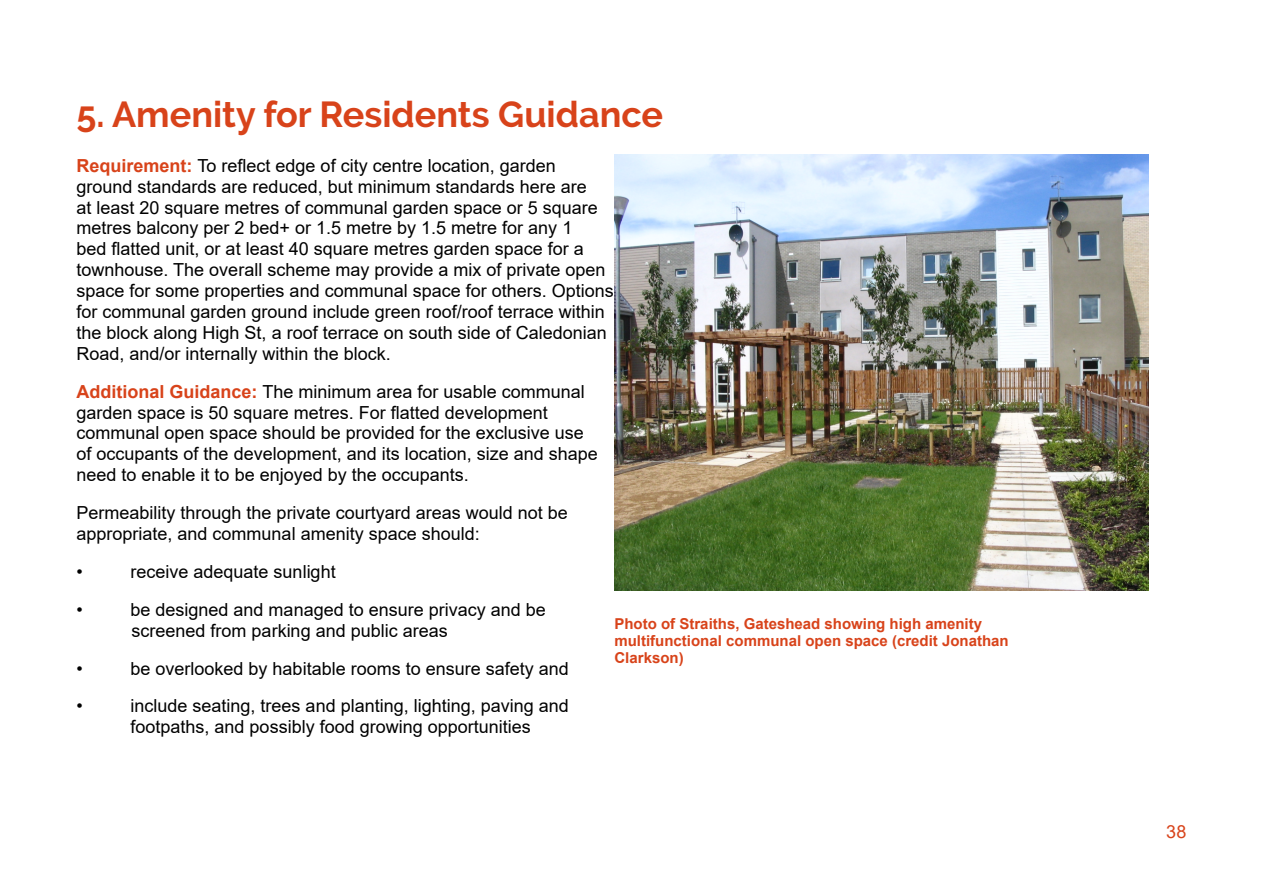
<style>
.page{position:relative;width:1263px;height:893px;background:#fff}
.page>*{position:absolute;margin:0;border:0;box-sizing:border-box;transform-origin:0 0}
.t1{font:700 36px "Raleway";color:#d8431a}
.t2{font:18px/20.9px "Arial";color:#000}
.t3{font:18px "Arial";color:#d8431a}
.t4{font:700 15px/17.4px "Arial";color:#d8431a}
.s1{font-weight:700;color:#d8431a}
</style>
<div class="page">
<img style="left:614px;top:154px;width:534px;height:436px">
<h1 class="t1" style="left:77px;top:94px;width:588px">5. Amenity for Residents Guidance</h1>
<p class="t2" style="left:77px;top:155px;width:539px"><span class="s1">Requirement:</span> To reflect edge of city centre location, garden ground standards are reduced, but minimum standards here are<br>at least 20 square metres of communal garden space or 5 square metres balcony per 2 bed+ or 1.5 metre by 1.5 metre for any 1<br>bed flatted unit, or at least 40 square metres garden space for a townhouse. The overall scheme may provide a mix of private open space for some properties and communal space for others. Options for communal garden ground include green roof/roof terrace within the block along High St, a roof terrace on south side of Caledonian Road, and/or internally within the block.</p>
<p class="t2" style="left:77px;top:381px;width:523px"><span class="s1">Additional Guidance:</span> The minimum area for usable communal garden space is 50 square metres. For flatted development communal open space should be provided for the exclusive use of occupants of the development, and its location, size and shape need to enable it to be enjoyed by the occupants.</p>
<p class="t2" style="left:77px;top:502px;width:493px">Permeability through the private courtyard areas would not be appropriate, and communal amenity space should:</p>
<p class="t2" style="left:77px;top:561px;width:8px">•</p>
<p class="t2" style="left:131px;top:561px;width:207px">receive adequate sunlight</p>
<p class="t2" style="left:77px;top:599px;width:8px">•</p>
<p class="t2" style="left:131px;top:599px;width:417px">be designed and managed to ensure privacy and be screened from parking and public areas</p>
<p class="t2" style="left:77px;top:658px;width:8px">•</p>
<p class="t2" style="left:131px;top:658px;width:440px">be overlooked by habitable rooms to ensure safety and</p>
<p class="t2" style="left:77px;top:695px;width:8px">•</p>
<p class="t2" style="left:131px;top:695px;width:440px">include seating, trees and planting, lighting, paving and footpaths, and possibly food growing opportunities</p>
<p class="t4" style="left:614px;top:615px;width:396px">Photo of Straiths, Gateshead showing high amenity multifunctional communal open space (credit Jonathan<br>Clarkson)</p>
<p class="t3" style="left:1166px;top:819px;width:22px">38</p>
</div>
